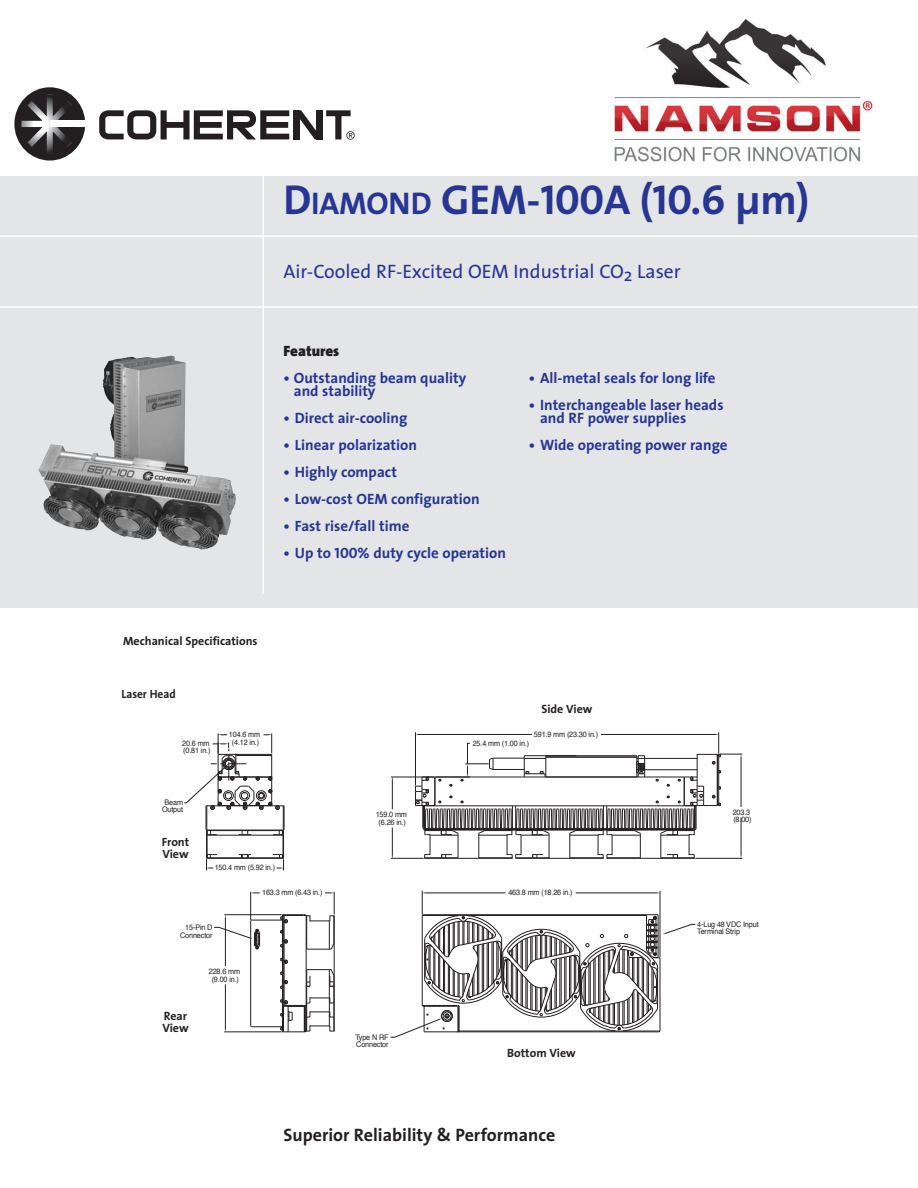
<style>
.page{position:relative;width:918px;height:1188px;background:#fff}
.page>*{position:absolute;margin:0;border:0;box-sizing:border-box;transform-origin:0 0}
.t1{font:42px "The Sans Bold Caps";letter-spacing:-.005em;color:#263692}
.t2{font:19.5px "The Sans";color:#263692}
.t3{font:700 18px "The Sans";color:#231f20}
.t4{font:700 15px/13.5px "The Sans";color:#263692}
.t5{font:900 15px "The Sans";color:#231f20}
.t6{font:700 12px/12px "The Sans";color:#231f20}
.t7{font:700 12px "The Sans";color:#231f20;scale:.95 1}
.t8{font:7.65px/7.6px "Helvetica";letter-spacing:-.02em;color:#231f20;text-align:center;scale:.95 1}
.s1{font-family:"The Sans";font-weight:700}
.s2{font-family:"The Sans";font-weight:700;font-size:31.5px}
.s3{font-family:"The Sans Bold Caps";font-weight:400}
</style>
<div class="page">
<img style="left:614px;top:19px;width:261px;height:143px">
<hr style="left:224px;top:914px;width:58px;height:1px;background:#231f20">
<hr style="left:224px;top:1032px;width:58px;height:1px;background:#231f20">
<hr style="left:225px;top:917px;width:1px;height:49px;background:#231f20">
<hr style="left:225px;top:984px;width:1px;height:45px;background:#231f20">
<hr style="left:283px;top:915px;width:1px;height:91px;background:#231f20">
<hr style="left:284px;top:916px;width:1px;height:89px;background:#231f20">
<hr style="left:250px;top:921px;width:1px;height:105px;background:#231f20">
<hr style="left:282px;top:916px;width:1px;height:114px;background:#231f20">
<hr style="left:252px;top:920px;width:30px;height:1px;background:#231f20">
<svg style="left:250px;top:892px;width:10px;height:29px"></svg>
<hr style="left:252px;top:1026px;width:30px;height:1px;background:#231f20">
<hr style="left:306px;top:938px;width:1px;height:42px;background:#231f20">
<hr style="left:334px;top:938px;width:1px;height:42px;background:#231f20">
<svg style="left:281px;top:892px;width:54px;height:58px"></svg>
<svg style="left:281px;top:958px;width:54px;height:75px"></svg>
<hr style="left:391px;top:777px;width:43px;height:1px;background:#231f20">
<hr style="left:391px;top:858px;width:33px;height:1px;background:#231f20">
<svg style="left:392px;top:777px;width:1px;height:32px"></svg>
<svg style="left:392px;top:828px;width:1px;height:30px"></svg>
<svg style="left:390px;top:891px;width:306px;height:147px"></svg>
<hr style="left:660px;top:891px;width:1px;height:66px;background:#231f20">
<hr style="left:425px;top:893px;width:80px;height:1px;background:#231f20">
<hr style="left:576px;top:893px;width:82px;height:1px;background:#231f20">
<svg style="left:415px;top:732px;width:327px;height:127px"></svg>
<hr style="left:415px;top:732px;width:1px;height:53px;background:#231f20">
<hr style="left:601px;top:734px;width:115px;height:1px;background:#231f20">
<hr style="left:418px;top:734px;width:114px;height:1px;background:#231f20">
<svg style="left:214px;top:927px;width:46px;height:23px"></svg>
<svg style="left:184px;top:733px;width:101px;height:137px"></svg>
<div style="left:0;top:176px;width:918px;height:432px;background:#e4e5e7"></div>
<hr style="left:0;top:306px;width:918px;height:2px;background:#fff">
<hr style="left:0;top:236px;width:918px;height:1px;background:#fff">
<hr style="left:262px;top:162px;width:2px;height:432px;background:#fff">
<svg style="left:14px;top:87px;width:71px;height:74px"></svg>
<div style="left:50px;top:121px;width:35px;height:6px;background:#fff"></div>
<svg style="left:99px;top:110px;width:256px;height:30px"></svg>
<img style="left:38px;top:356px;width:198px;height:194px">
<h1 class="t1" style="left:284px;top:185px;width:527px"><span class="s1">D</span><span class="s2">IAMOND</span> <span class="s1">GEM-</span>100A (10.6 <span class="s1">µm</span>)</h1>
<h2 class="t2" style="left:284px;top:264px;width:399px">Air-Cooled RF-Excited OEM Industrial CO<sub>2</sub> Laser</h2>
<p class="t5" style="left:284px;top:345px;width:57px">Features</p>
<p class="t4" style="left:294px;top:372px;width:174px;text-indent:-10px">• Outstanding beam quality and stability</p>
<p class="t4" style="left:284px;top:413px;width:125px">• Direct air-cooling</p>
<p class="t4" style="left:284px;top:440px;width:135px">• Linear polarization</p>
<p class="t4" style="left:284px;top:467px;width:115px">• Highly compact</p>
<p class="t4" style="left:284px;top:494px;width:198px">• Low-cost OEM configuration</p>
<p class="t4" style="left:284px;top:521px;width:127px">• Fast rise/fall time</p>
<p class="t4" style="left:284px;top:548px;width:224px">• Up to <span class="s3">100</span>% duty cycle operation</p>
<p class="t4" style="left:529px;top:372px;width:188px">• All-metal seals for long life</p>
<p class="t4" style="left:540px;top:399px;width:185px;text-indent:-11px">• Interchangeable laser heads and RF power supplies</p>
<p class="t4" style="left:529px;top:440px;width:200px">• Wide operating power range</p>
<p class="t6" style="left:123px;top:636px;width:136px">Mechanical Specifications</p>
<p class="t7" style="left:122px;top:689px;width:59px">Laser Head</p>
<p class="t8" style="left:229px;top:731px;width:34px">104.6 mm</p>
<p class="t8" style="left:182px;top:740px;width:30px">20.6 mm</p>
<p class="t8" style="left:232px;top:739px;width:30px">(4.12 in.)</p>
<p class="t8" style="left:183px;top:747px;width:30px">(0.81 in.)</p>
<p class="t8" style="left:162px;top:799px;width:24px">Beam<br>Output</p>
<p class="t6" style="left:162px;top:837px;width:29px">Front<br>View</p>
<p class="t8" style="left:215px;top:865px;width:65px">150.4 mm (5.92 in.)</p>
<p class="t8" style="left:376px;top:811px;width:34px">159.0 mm (6.26 in.)</p>
<p class="t6" style="left:541px;top:704px;width:53px">Side View</p>
<p class="t8" style="left:534px;top:731px;width:69px">591.9 mm (23.30 in.)</p>
<p class="t8" style="left:473px;top:740px;width:61px">25.4 mm (1.00 in.)</p>
<p class="t8" style="left:733px;top:809px;width:21px;text-align:left">203.3 (8.00)</p>
<p class="t8" style="left:180px;top:924px;width:36px;text-align:right">15-Pin D<br>Connector</p>
<p class="t8" style="left:209px;top:968px;width:34px">228.6 mm (9.00 in.)</p>
<p class="t6" style="left:162px;top:1011px;width:28px">Rear<br>View</p>
<p class="t8" style="left:262px;top:889px;width:65px">163.3 mm (6.43 in.)</p>
<p class="t8" style="left:356px;top:1034px;width:36px;text-align:left">Type N RF<br>Connector</p>
<p class="t8" style="left:508px;top:889px;width:69px">463.8 mm (18.26 in.)</p>
<p class="t6" style="left:507px;top:1048px;width:70px">Bottom View</p>
<p class="t3" style="left:284px;top:1128px;width:273px">Superior Reliability &amp; Performance</p>
<p class="t8" style="left:697px;top:921px;width:66px;text-align:left">4-Lug 48 VDC Input<br>Terminal Strip</p>
</div>
